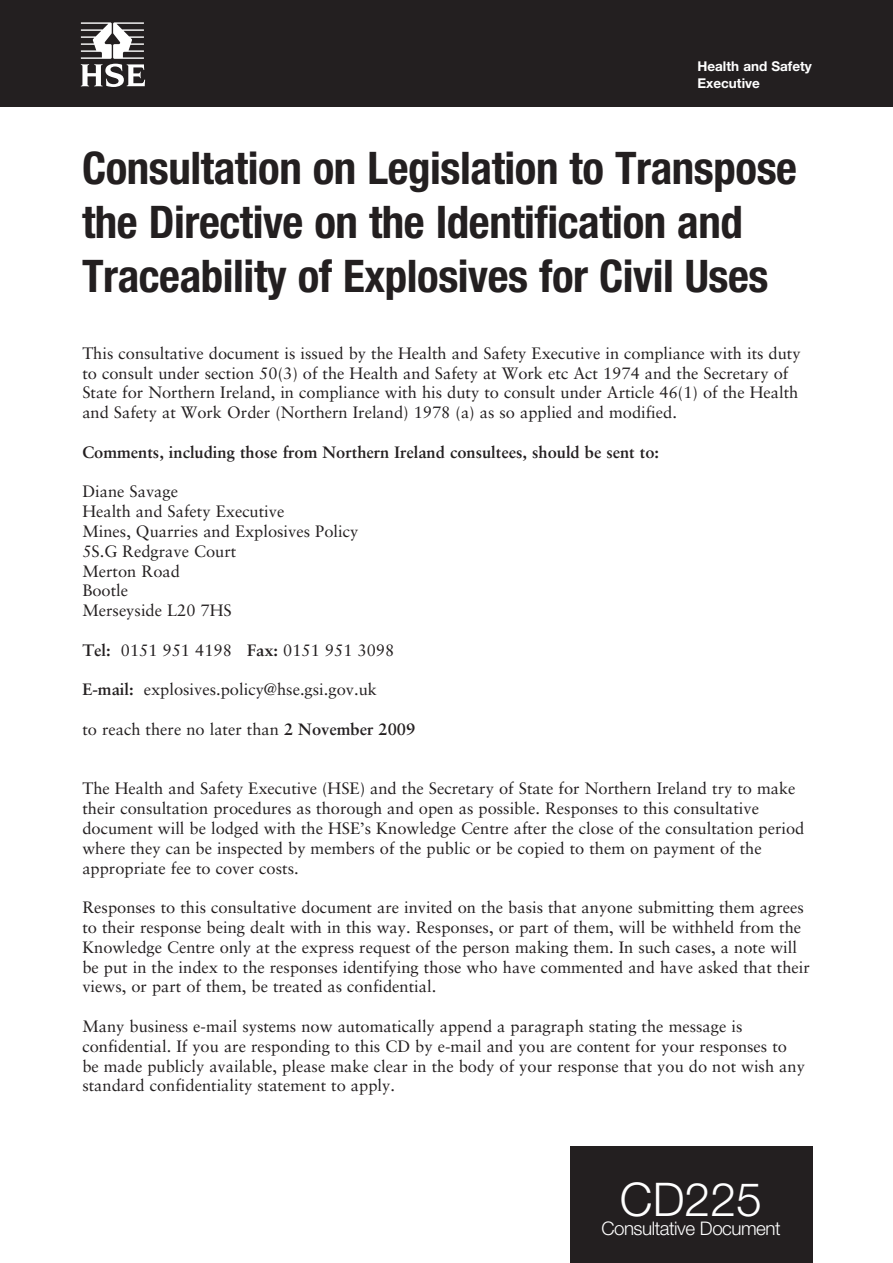
<style>
.page{position:relative;width:893px;height:1263px;background:#fff}
.page>*{position:absolute;margin:0;border:0;box-sizing:border-box;transform-origin:0 0}
.t1{font:300 46.5px "Helvetica Neue";color:#fff}
.t2{font:700 condensed 45px/54px "Helvetica Neue";letter-spacing:-.01em;color:#231f20}
.t3{font:300 18.75px "Helvetica Neue";letter-spacing:-.025em;color:#fff}
.t4{font:16.5px/19.8px "Sabon";color:#231f20}
.t5{font:700 16.5px "Sabon";color:#231f20}
.t6{font:700 13.5px/16.5px "Helvetica Neue";color:#fff}
.s1{font-weight:700}
</style>
<div class="page">
<div style="left:0;top:0;width:893px;height:106px;background:#231f20"></div>
<svg style="left:81px;top:22px;width:64px;height:65px"></svg>
<div style="left:570px;top:1146px;width:242px;height:117px;background:#231f20"></div>
<p class="t6" style="left:697px;top:60px;width:116px">Health and Safety<br>Executive</p>
<h2 class="t2" style="left:82px;top:145px;width:716px">Consultation on Legislation to Transpose the Directive on the Identification and<br>Traceability of Explosives for Civil Uses</h2>
<p class="t4" style="left:82px;top:344px;width:720px">This consultative document is issued by the Health and Safety Executive in compliance with its duty to consult under section 50(3) of the Health and Safety at Work etc Act 1974 and the Secretary of State for Northern Ireland, in compliance with his duty to consult under Article 46(1) of the Health and Safety at Work Order (Northern Ireland) 1978 (a) as so applied and modified.</p>
<p class="t5" style="left:82px;top:445px;width:578px">Comments, including those from Northern Ireland consultees, should be sent to:</p>
<p class="t4" style="left:82px;top:483px;width:278px">Diane Savage<br>Health and Safety Executive<br>Mines, Quarries and Explosives Policy<br>5S.G Redgrave Court<br>Merton Road<br>Bootle<br>Merseyside L20 7HS</p>
<p class="t4" style="left:82px;top:641px;width:313px"><span class="s1">Tel:</span> 0151 951 4198 <span class="s1">Fax:</span> 0151 951 3098</p>
<p class="t4" style="left:82px;top:681px;width:296px"><span class="s1">E-mail:</span> explosives.policy@hse.gsi.gov.uk</p>
<p class="t4" style="left:82px;top:721px;width:334px">to reach there no later than <span class="s1">2 November 2009</span></p>
<p class="t4" style="left:82px;top:780px;width:724px">The Health and Safety Executive (HSE) and the Secretary of State for Northern Ireland try to make their consultation procedures as thorough and open as possible. Responses to this consultative document will be lodged with the HSE’s Knowledge Centre after the close of the consultation period where they can be inspected by members of the public or be copied to them on payment of the appropriate fee to cover costs.</p>
<p class="t4" style="left:82px;top:899px;width:729px">Responses to this consultative document are invited on the basis that anyone submitting them agrees to their response being dealt with in this way. Responses, or part of them, will be withheld from the Knowledge Centre only at the express request of the person making them. In such cases, a note will be put in the index to the responses identifying those who have commented and have asked that their views, or part of them, be treated as confidential.</p>
<p class="t4" style="left:82px;top:1018px;width:724px">Many business e-mail systems now automatically append a paragraph stating the message is confidential. If you are responding to this CD by e-mail and you are content for your responses to be made publicly available, please make clear in the body of your response that you do not wish any standard confidentiality statement to apply.</p>
<h1 class="t1" style="left:620px;top:1182px;width:144px">CD225</h1>
<p class="t3" style="left:601px;top:1221px;width:181px">Consultative Document</p>
</div>
